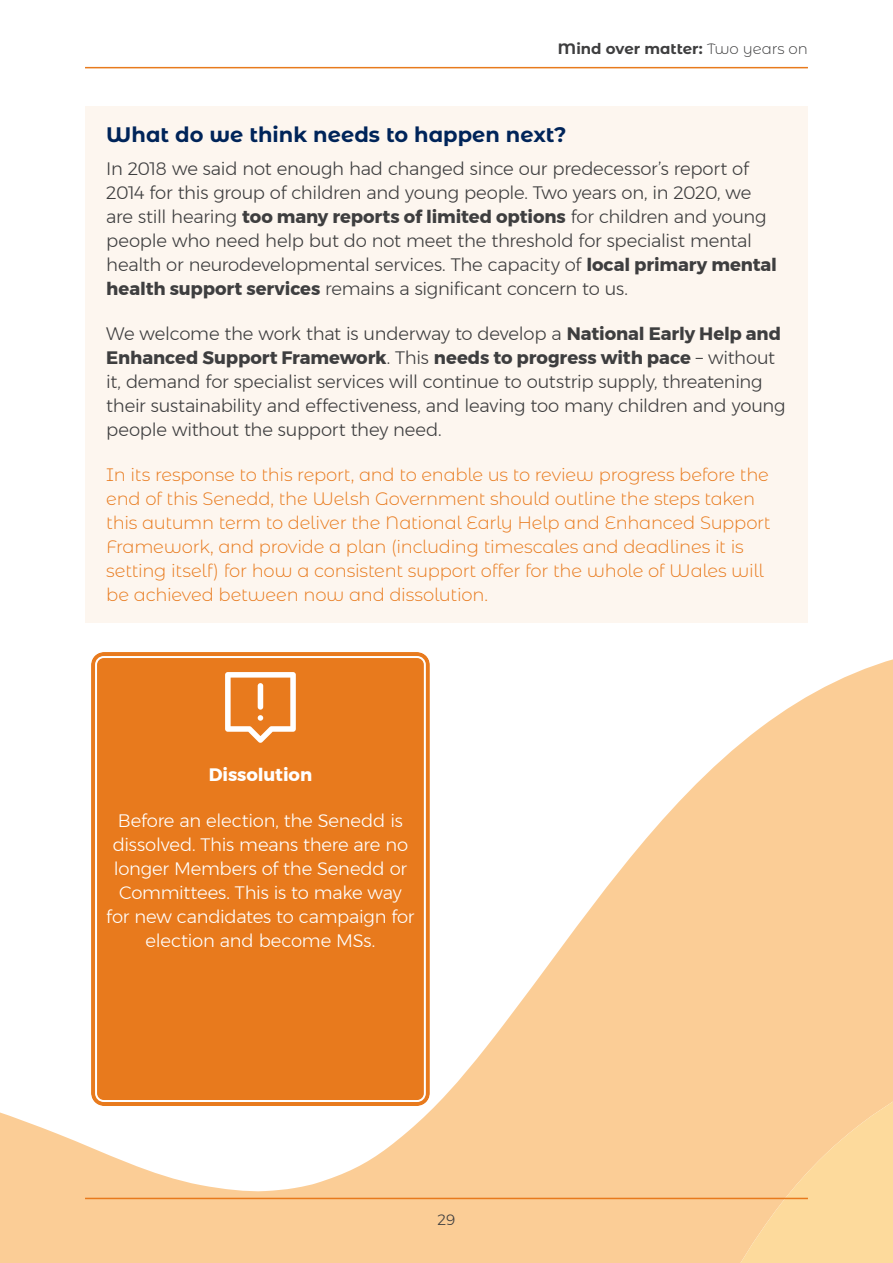
<style>
.page{position:relative;width:893px;height:1263px;background:#fff}
.page>*{position:absolute;margin:0;border:0;box-sizing:border-box;transform-origin:0 0}
.Heading_2{font:700 21px "Montserrat Alternates";color:#002459}
.Body-copy{font:300 18px/24px "Montserrat";letter-spacing:-.015em;color:#3e3e3f}
.Recomendation{font:300 18px/24px "Montserrat Alternates";letter-spacing:-.015em;color:#e87a1d}
.Body-copy-2{font:300 18px/24px "Montserrat";letter-spacing:-.015em;color:#fff;text-align:center}
.Body-copy-3{font:700 18px "Montserrat";letter-spacing:-.005em;color:#fff}
.t1{font:700 15px "Montserrat Alternates";letter-spacing:-.005em;color:#3e3e3f}
.t2{font:300 15px "Montserrat";color:#3e3e3f}
.s1{font-weight:300}
.s2{font-weight:700}
</style>
<div class="page">
<svg style="left:92px;top:653px;width:801px;height:397px"></svg>
<svg style="left:0;top:1050px;width:893px;height:213px"></svg>
<hr style="left:85px;top:1198px;width:723px;height:1px;background:#e87a1d">
<hr style="left:85px;top:67px;width:723px;height:1px;background:#e87a1d">
<div style="left:85px;top:106px;width:723px;height:517px;background:#fdf6ef"></div>
<div style="left:91px;top:652px;width:339px;height:454px;background:#e87a1d;border-radius:13px"></div>
<div style="left:85px;top:646px;width:351px;height:466px;border:6px solid #fff;border-radius:16px"></div>
<div style="left:95px;top:656px;width:331px;height:446px;border:2px solid #fff;border-radius:8px"></div>
<svg style="left:225px;top:672px;width:71px;height:71px"></svg>
<p class="t1" style="left:558px;top:38px;width:251px">Mind over matter: <span class="s1">Two years on</span></p>
<p class="Heading_2" style="left:106px;top:120px;width:462px">What do we think needs to happen next?</p>
<p class="Body-copy" style="left:106px;top:156px;width:672px">In 2018 we said not enough had changed since our predecessor’s report of 2014 for this group of children and young people. Two years on, in 2020, we are still hearing <span class="s2">too many reports of limited options</span> for children and young people who need help but do not meet the threshold for specialist mental health or neurodevelopmental services. The capacity of <span class="s2">local primary mental health support services</span> remains a significant concern to us.</p>
<p class="Body-copy" style="left:106px;top:321px;width:681px">We welcome the work that is underway to develop a <span class="s2">National Early Help and Enhanced Support Framework</span>. This <span class="s2">needs to progress with pace</span> – without it, demand for specialist services will continue to outstrip supply, threatening their sustainability and effectiveness, and leaving too many children and young people without the support they need.</p>
<p class="Recomendation" style="left:106px;top:462px;width:666px">In its response to this report, and to enable us to review progress before the end of this Senedd, the Welsh Government should outline the steps taken this autumn term to deliver the National Early Help and Enhanced Support Framework, and provide a plan (including timescales and deadlines it is setting itself) for how a consistent support offer for the whole of Wales will be achieved between now and dissolution.</p>
<p class="Body-copy-3" style="left:209px;top:761px;width:105px">Dissolution</p>
<p class="Body-copy-2" style="left:106px;top:808px;width:310px">Before an election, the Senedd is dissolved. This means there are no longer Members of the Senedd or<br>Committees. This is to make way for new candidates to campaign for election and become MSs.</p>
<p class="t2" style="left:438px;top:1208px;width:19px">29</p>
</div>
